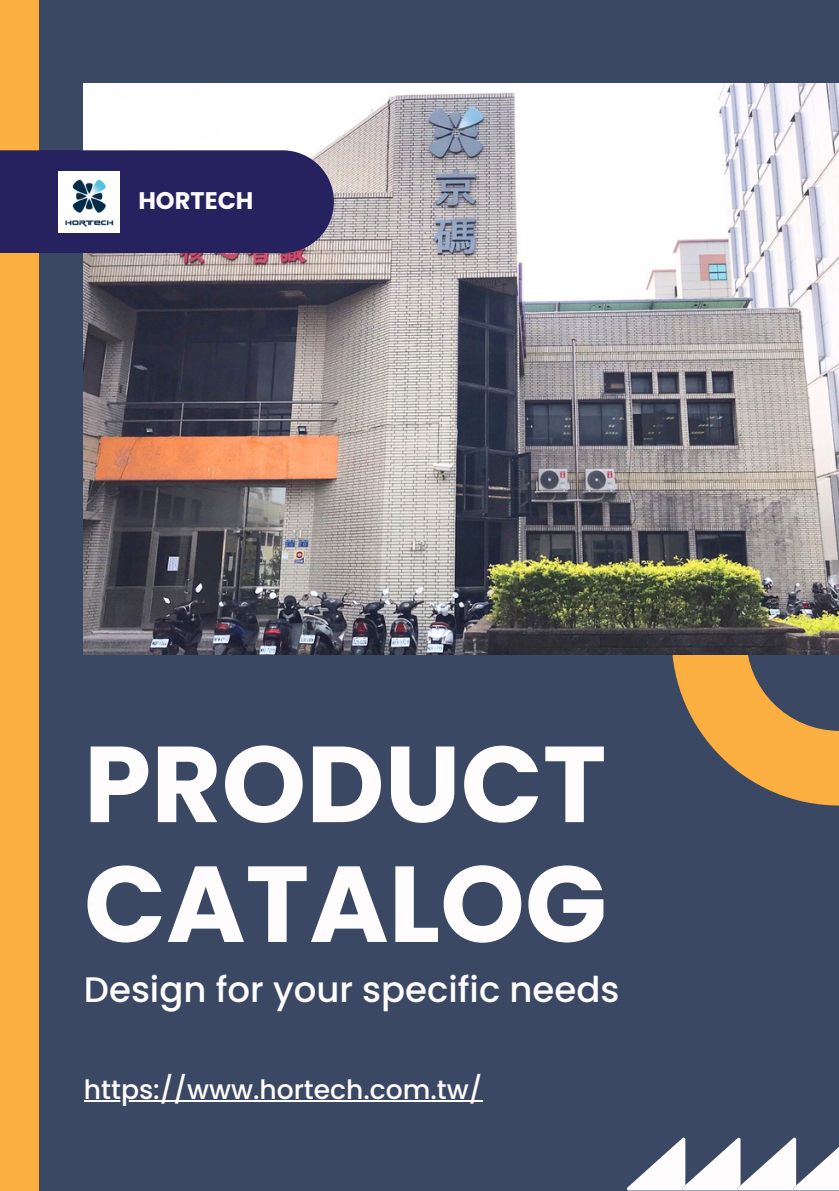
<style>
.page{position:relative;width:839px;height:1191px;background:#fff}
.page>*{position:absolute;margin:0;border:0;box-sizing:border-box;transform-origin:0 0}
.t1{font:700 107.8px/119.8px "Poppins";color:#fefcfc}
.t2{font:500 35.4px "Poppins";color:#fefcfc}
.t3{font:500 26.6px "Poppins";color:#fefcfc}
.t4{font:700 24px "Poppins";color:#fefcfc}
</style>
<div class="page">
<div style="left:0;top:0;width:838px;height:1191px;background:#3a4863"></div>
<div style="left:0;top:0;width:39px;height:1191px;background:#faaf40"></div>
<svg style="left:671px;top:654px;width:167px;height:152px;fill:#faaf40"></svg>
<img style="left:84px;top:84px;width:754px;height:570px">
<div style="left:0;top:150px;width:334px;height:103px;background:#262260"></div>
<svg style="left:627px;top:1138px;width:211px;height:52px"></svg>
<img style="left:58px;top:171px;width:61px;height:62px">
<hr style="left:84px;top:1100px;width:398px;height:2px;background:#fefcfc">
<h2 class="t4" style="left:138px;top:184px;width:117px">HORTECH</h2>
<p class="t1" style="left:84px;top:725px;width:524px">PRODUCT<br>CATALOG</p>
<h3 class="t2" style="left:84px;top:965px;width:537px">Design for your specific needs</h3>
<h1 class="t3" style="left:84px;top:1071px;width:400px">https://www.hortech.com.tw/</h1>
</div>
